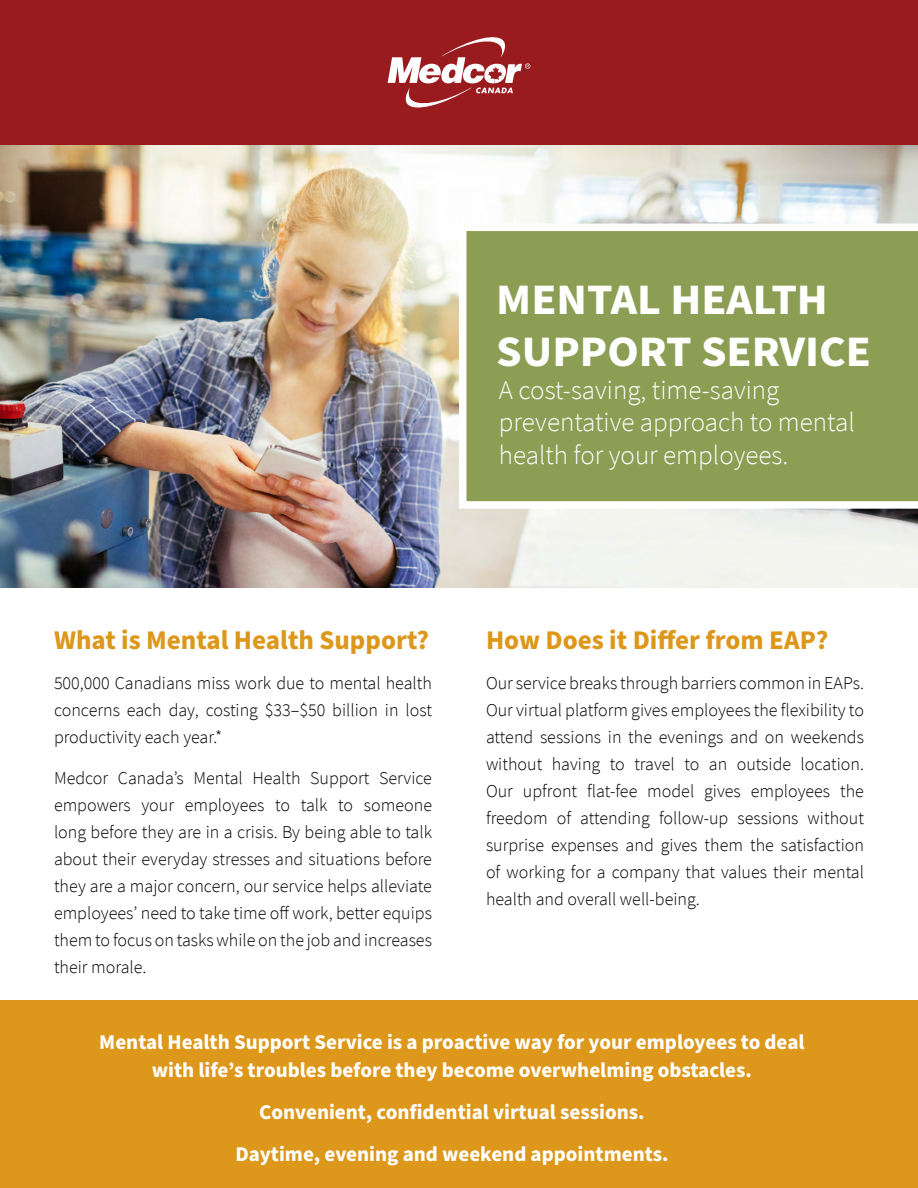
<style>
.page{position:relative;width:918px;height:1188px;background:#fff}
.page>*{position:absolute;margin:0;border:0;box-sizing:border-box;transform-origin:0 0}
.t1{font:700 43.5px/52.2px "Source Sans Pro";color:#fff;scale:1.05 1}
.t2{font:300 27px/32.4px "Source Sans Pro";color:#fff}
.t3{font:700 27px "Source Sans Pro";color:#dd971a}
.t4{font:700 21px/28.5px "Source Sans Pro";color:#fff;text-align:center}
.t5{font:300 18px/27px "Source Sans Pro";color:#000;text-align:justify}
</style>
<div class="page">
<img style="left:0;top:145px;width:918px;height:443px">
<svg style="left:459px;top:224px;width:459px;height:285px;background:#93a45f"></svg>
<div style="left:0;top:0;width:918px;height:145px;background:#991b1e"></div>
<svg style="left:388px;top:37px;width:142px;height:71px"></svg>
<div style="left:0;top:1000px;width:918px;height:188px;background:#dd971a"></div>
<h1 class="t1" style="left:496px;top:275px;width:359px">MENTAL HEALTH<br>SUPPORT SERVICE</h1>
<h2 class="t2" style="left:499px;top:374px;width:357px">A cost-saving, time-saving preventative approach to mental health for your employees.</h2>
<h2 class="t3" style="left:54px;top:622px;width:377px">What is Mental Health Support?</h2>
<p class="t5" style="left:54px;top:670px;width:379px">500,000 Canadians miss work due to mental health concerns each day, costing $33–$50 billion in lost productivity each year.*</p>
<p class="t5" style="left:54px;top:764px;width:380px">Medcor Canada’s Mental Health Support Service empowers your employees to talk to someone long before they are in a crisis. By being able to talk about their everyday stresses and situations before they are a major concern, our service helps alleviate employees’ need to take time off work, better equips them to focus on tasks while on the job and increases their morale.</p>
<h2 class="t3" style="left:486px;top:622px;width:344px">How Does it Differ from EAP?</h2>
<p class="t5" style="left:486px;top:670px;width:380px">Our service breaks through barriers common in EAPs.<br>Our virtual platform gives employees the flexibility to attend sessions in the evenings and on weekends without having to travel to an outside location.<br>Our upfront flat-fee model gives employees the freedom of attending follow-up sessions without surprise expenses and gives them the satisfaction of working for a company that values their mental health and overall well-being.</p>
<p class="t4" style="left:99px;top:1028px;width:707px">Mental Health Support Service is a proactive way for your employees to deal with life’s troubles before they become overwhelming obstacles.</p>
<p class="t4" style="left:235px;top:1092px;width:435px;line-height:42px">Convenient, confidential virtual sessions.<br>Daytime, evening and weekend appointments.</p>
</div>
